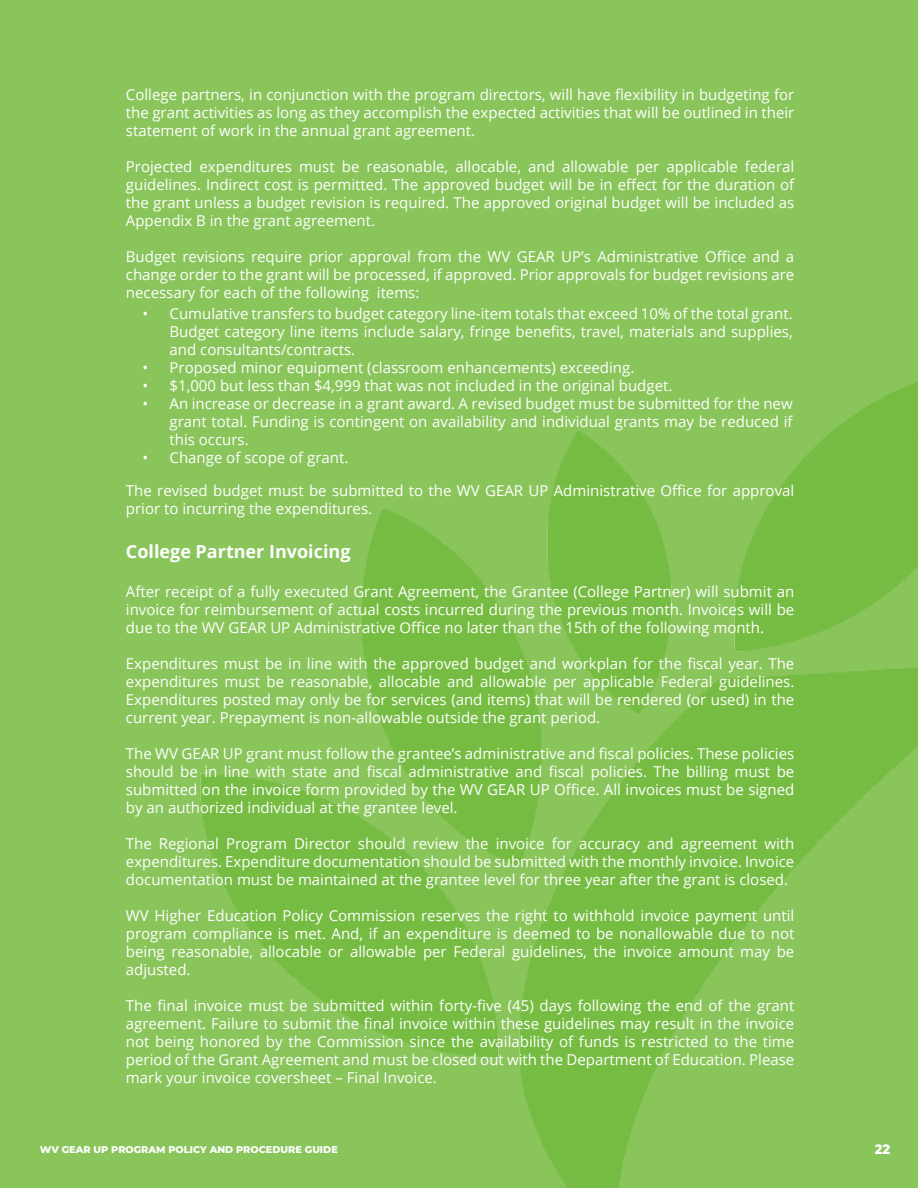
<style>
.page{position:relative;width:918px;height:1188px;background:#fff}
.page>*{position:absolute;margin:0;border:0;box-sizing:border-box;transform-origin:0 0}
.Subheading{font:700 18px "Open Sans";color:#fff}
.Subheading-2{font:15px/18px "Open Sans";color:#fff;text-align:justify}
.Heading{font:800 13.5px "Open Sans";color:#fff}
.Heading-2{font:800 9.75px "Montserrat";color:#fff}
</style>
<div class="page">
<div style="left:0;top:0;width:918px;height:329px;background:#8ac55c"></div>
<img style="left:0;top:329px;width:918px;height:859px">
<svg style="left:674px;top:839px;width:192px;height:262px;fill:#8ac55c"></svg>
<div style="left:673px;top:1068px;width:56px;height:59px;background:#8ac55c"></div>
<div style="left:312px;top:1068px;width:203px;height:120px;background:#8ac55c"></div>
<div style="left:470px;top:1142px;width:57px;height:46px;background:#8ac55c"></div>
<p class="Subheading-2" style="left:126px;top:86px;width:670px">College partners, in conjunction with the program directors, will have flexibility in budgeting for the grant activities as long as they accomplish the expected activities that will be outlined in their statement of work in the annual grant agreement.</p>
<p class="Subheading-2" style="left:126px;top:158px;width:670px">Projected expenditures must be reasonable, allocable, and allowable per applicable federal guidelines. Indirect cost is permitted. The approved budget will be in effect for the duration of the grant unless a budget revision is required. The approved original budget will be included as Appendix B in the grant agreement.</p>
<p class="Subheading-2" style="left:126px;top:248px;width:670px">Budget revisions require prior approval from the WV GEAR UP’s Administrative Office and a change order to the grant will be processed, if approved. Prior approvals for budget revisions are necessary for each of the following items:</p>
<p class="Subheading-2" style="left:170px;top:304px;width:625px;text-indent:-27px">• Cumulative transfers to budget category line-item totals that exceed 10% of the total grant.<br>Budget category line items include salary, fringe benefits, travel, materials and supplies, and consultants/contracts.</p>
<p class="Subheading-2" style="left:143px;top:358px;width:493px">• Proposed minor equipment (classroom enhancements) exceeding.</p>
<p class="Subheading-2" style="left:143px;top:376px;width:531px">• $1,000 but less than $4,999 that was not included in the original budget.</p>
<p class="Subheading-2" style="left:170px;top:394px;width:625px;text-indent:-27px">• An increase or decrease in a grant award. A revised budget must be submitted for the new grant total. Funding is contingent on availability and individual grants may be reduced if this occurs.</p>
<p class="Subheading-2" style="left:143px;top:448px;width:207px">• Change of scope of grant.</p>
<p class="Subheading-2" style="left:126px;top:482px;width:670px">The revised budget must be submitted to the WV GEAR UP Administrative Office for approval prior to incurring the expenditures.</p>
<p class="Subheading" style="left:126px;top:538px;width:226px">College Partner Invoicing</p>
<p class="Subheading-2" style="left:126px;top:582px;width:670px">After receipt of a fully executed Grant Agreement, the Grantee (College Partner) will submit an invoice for reimbursement of actual costs incurred during the previous month. Invoices will be due to the WV GEAR UP Administrative Office no later than the 15th of the following month.</p>
<p class="Subheading-2" style="left:126px;top:654px;width:670px">Expenditures must be in line with the approved budget and workplan for the fiscal year. The expenditures must be reasonable, allocable and allowable per applicable Federal guidelines.<br>Expenditures posted may only be for services (and items) that will be rendered (or used) in the current year. Prepayment is non-allowable outside the grant period.</p>
<p class="Subheading-2" style="left:126px;top:744px;width:670px">The WV GEAR UP grant must follow the grantee’s administrative and fiscal policies. These policies should be in line with state and fiscal administrative and fiscal policies. The billing must be submitted on the invoice form provided by the WV GEAR UP Office. All invoices must be signed by an authorized individual at the grantee level.</p>
<p class="Subheading-2" style="left:126px;top:834px;width:670px">The Regional Program Director should review the invoice for accuracy and agreement with expenditures. Expenditure documentation should be submitted with the monthly invoice. Invoice documentation must be maintained at the grantee level for three year after the grant is closed.</p>
<p class="Subheading-2" style="left:126px;top:906px;width:670px">WV Higher Education Policy Commission reserves the right to withhold invoice payment until program compliance is met. And, if an expenditure is deemed to be nonallowable due to not being reasonable, allocable or allowable per Federal guidelines, the invoice amount may be adjusted.</p>
<p class="Subheading-2" style="left:126px;top:996px;width:670px">The final invoice must be submitted within forty-five (45) days following the end of the grant agreement. Failure to submit the final invoice within these guidelines may result in the invoice not being honored by the Commission since the availability of funds is restricted to the time period of the Grant Agreement and must be closed out with the Department of Education. Please mark your invoice coversheet – Final Invoice.</p>
<p class="Heading-2" style="left:40px;top:1142px;width:299px">WV GEAR UP PROGRAM POLICY AND PROCEDURE GUIDE</p>
<p class="Heading" style="left:875px;top:1139px;width:17px">22</p>
</div>
